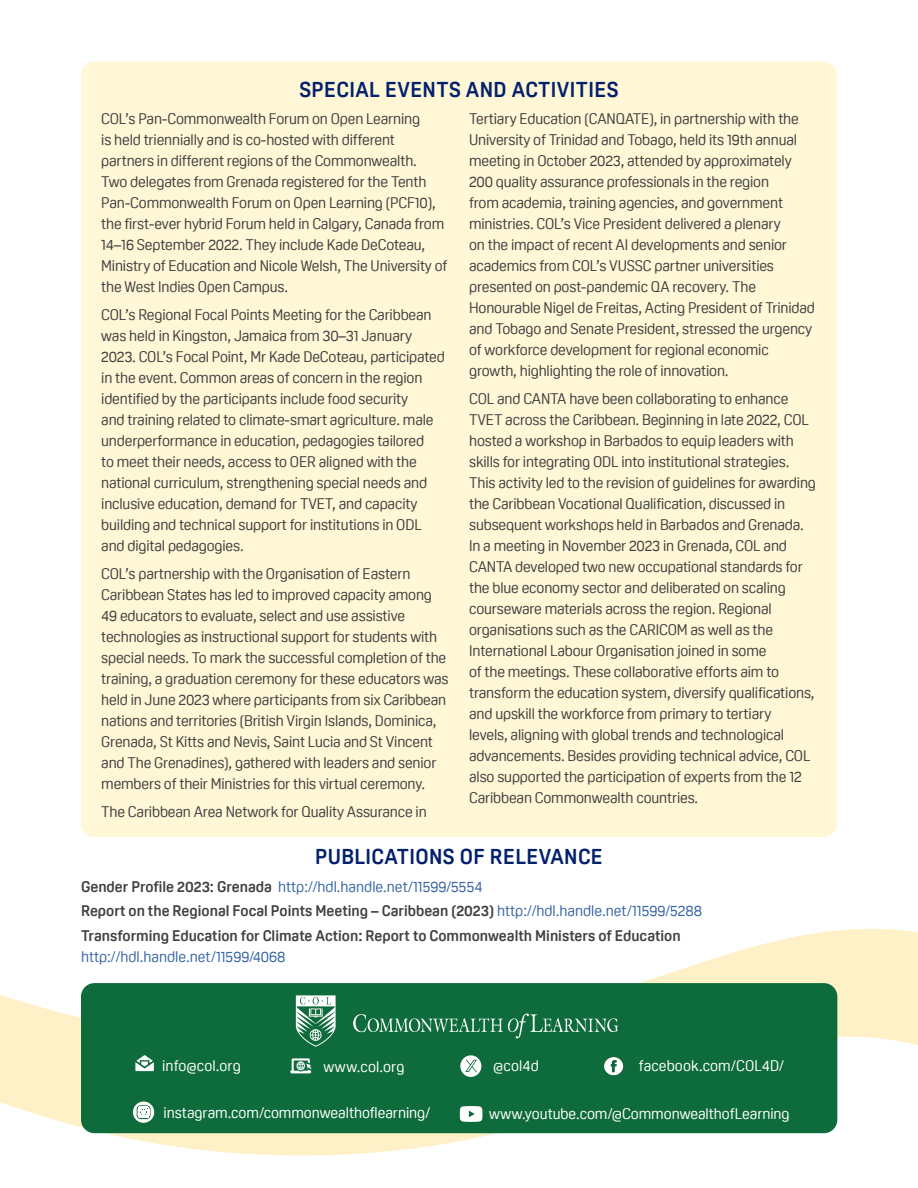
<style>
.page{position:relative;width:918px;height:1188px;background:#fff}
.page>*{position:absolute;margin:0;border:0;box-sizing:border-box;transform-origin:0 0}
.t1{font:700 21px "Oscine";letter-spacing:.02em;color:#03206c}
.t2{font:15px/21px "Oscine";letter-spacing:-.01em;color:#414042}
.t3{font:700 15px/24.5px "Oscine";color:#414042}
.t4{font:15px "Oscine";color:#fff}
.t5{font:15px "Oscine";color:#3a68a5}
.t6{font:condensed 15px "Helvetica Neue LT Std";letter-spacing:.015em;color:#fff}
.s1{font-weight:400;color:#3a68a5}
</style>
<div class="page">
<svg style="left:0;top:928px;width:918px;height:228px"></svg>
<div style="left:81px;top:62px;width:756px;height:775px;background:#fff7d5;border-radius:14px"></div>
<div style="left:81px;top:983px;width:756px;height:150px;background:#0e6b3b;border-radius:14px"></div>
<img style="left:618px;top:1058px;width:6px;height:17px">
<svg style="left:135px;top:1055px;width:19px;height:17px"></svg>
<svg style="left:133px;top:1102px;width:21px;height:21px"></svg>
<svg style="left:353px;top:1013px;width:265px;height:64px"></svg>
<svg style="left:296px;top:995px;width:40px;height:52px"></svg>
<svg style="left:460px;top:1106px;width:22px;height:16px"></svg>
<svg style="left:290px;top:1058px;width:21px;height:15px"></svg>
<h1 class="t1" style="left:299px;top:77px;width:321px">SPECIAL EVENTS AND ACTIVITIES</h1>
<p class="t2" style="left:101px;top:109px;width:348px">COL’s Pan-Commonwealth Forum on Open Learning<br>is held triennially and is co-hosted with different partners in different regions of the Commonwealth.<br>Two delegates from Grenada registered for the Tenth Pan-Commonwealth Forum on Open Learning (PCF10), the first-ever hybrid Forum held in Calgary, Canada from 14–16 September 2022. They include Kade DeCoteau, Ministry of Education and Nicole Welsh, The University of the West Indies Open Campus.</p>
<p class="t2" style="left:101px;top:304px;width:345px">COL’s Regional Focal Points Meeting for the Caribbean was held in Kingston, Jamaica from 30–31 January 2023. COL’s Focal Point, Mr Kade DeCoteau, participated in the event. Common areas of concern in the region identified by the participants include food security<br>and training related to climate-smart agriculture. male underperformance in education, pedagogies tailored<br>to meet their needs, access to OER aligned with the national curriculum, strengthening special needs and inclusive education, demand for TVET, and capacity building and technical support for institutions in ODL and digital pedagogies.</p>
<p class="t2" style="left:101px;top:563px;width:349px">COL’s partnership with the Organisation of Eastern Caribbean States has led to improved capacity among 49 educators to evaluate, select and use assistive technologies as instructional support for students with special needs. To mark the successful completion of the training, a graduation ceremony for these educators was held in June 2023 where participants from six Caribbean nations and territories (British Virgin Islands, Dominica, Grenada, St Kitts and Nevis, Saint Lucia and St Vincent and The Grenadines), gathered with leaders and senior members of their Ministries for this virtual ceremony.</p>
<p class="t2" style="left:101px;top:801px;width:327px">The Caribbean Area Network for Quality Assurance in</p>
<p class="t2" style="left:469px;top:109px;width:347px">Tertiary Education (CANQATE), in partnership with the University of Trinidad and Tobago, held its 19th annual meeting in October 2023, attended by approximately 200 quality assurance professionals in the region<br>from academia, training agencies, and government ministries. COL’s Vice President delivered a plenary<br>on the impact of recent AI developments and senior academics from COL’s VUSSC partner universities presented on post-pandemic QA recovery. The Honourable Nigel de Freitas, Acting President of Trinidad and Tobago and Senate President, stressed the urgency of workforce development for regional economic growth, highlighting the role of innovation.</p>
<p class="t2" style="left:469px;top:388px;width:348px">COL and CANTA have been collaborating to enhance TVET across the Caribbean. Beginning in late 2022, COL hosted a workshop in Barbados to equip leaders with skills for integrating ODL into institutional strategies.<br>This activity led to the revision of guidelines for awarding the Caribbean Vocational Qualification, discussed in subsequent workshops held in Barbados and Grenada.<br>In a meeting in November 2023 in Grenada, COL and CANTA developed two new occupational standards for the blue economy sector and deliberated on scaling courseware materials across the region. Regional organisations such as the CARICOM as well as the International Labour Organisation joined in some<br>of the meetings. These collaborative efforts aim to transform the education system, diversify qualifications, and upskill the workforce from primary to tertiary<br>levels, aligning with global trends and technological advancements. Besides providing technical advice, COL also supported the participation of experts from the 12<br>Caribbean Commonwealth countries.</p>
<h1 class="t1" style="left:315px;top:845px;width:289px">PUBLICATIONS OF RELEVANCE</h1>
<p class="t3" style="left:81px;top:874px;width:623px">Gender Profile 2023: Grenada <span class="s1">http://hdl.handle.net/11599/5554<br></span>Report on the Regional Focal Points Meeting – Caribbean (2023) <span class="s1">http://hdl.handle.net/11599/5288<br></span>Transforming Education for Climate Action: Report to Commonwealth Ministers of Education</p>
<p class="t5" style="left:81px;top:948px;width:206px">http://hdl.handle.net/11599/4068</p>
<p class="t4" style="left:162px;top:1057px;width:80px">info@col.org</p>
<p class="t4" style="left:493px;top:1057px;width:47px">@col4d</p>
<p class="t4" style="left:639px;top:1057px;width:147px">facebook.com/COL4D/</p>
<p class="t4" style="left:164px;top:1104px;width:268px">instagram.com/commonwealthoflearning/</p>
<p class="t4" style="left:489px;top:1105px;width:302px">www.youtube.com/@CommonwealthofLearning</p>
<p class="t6" style="left:180px;top:1057px;width:72px">www.c l.org</p>
<p class="t4" style="left:323px;top:1058px;width:82px">www.col.org</p>
</div>
